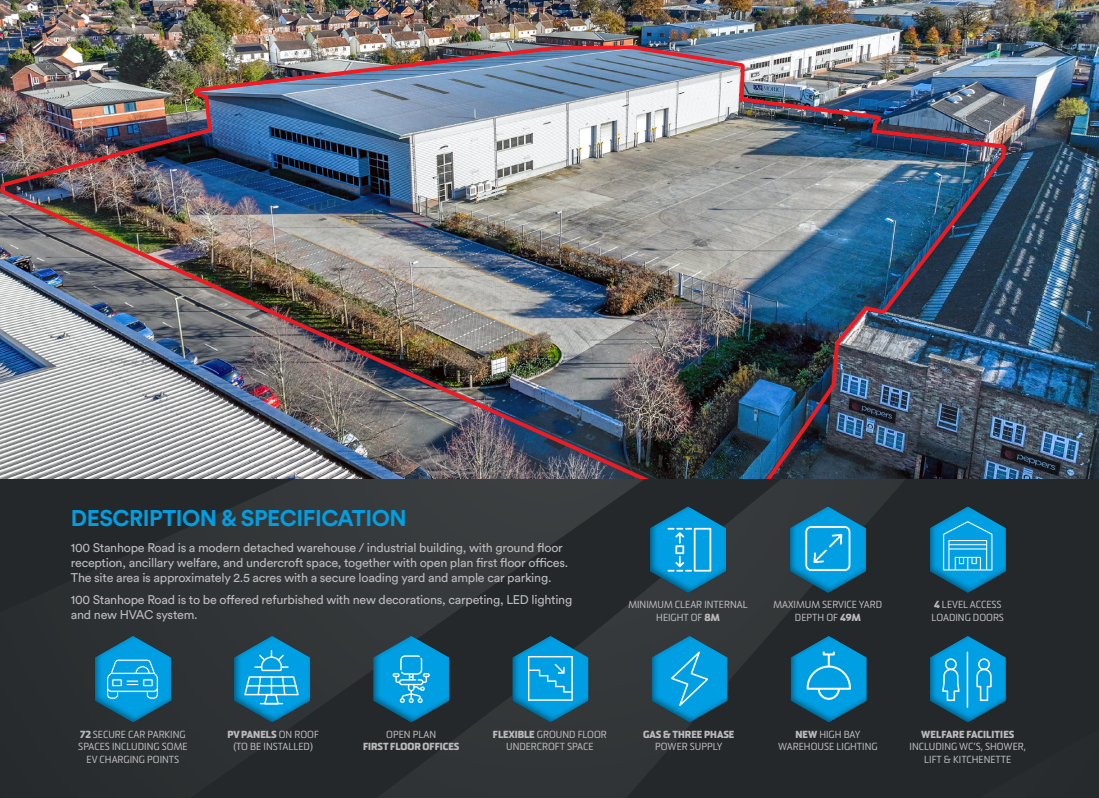
<style>
.page{position:relative;width:1099px;height:798px;background:#fff}
.page>*{position:absolute;margin:0;border:0;box-sizing:border-box;transform-origin:0 0}
.t1{font:700 22.5px "Circular Pro";letter-spacing:-.02em;color:#009fe3}
.t2{font:12.5px/15px "Circular Pro";letter-spacing:-.02em;color:#bbb9bb}
.t3{font:10px/12.5px "Sommet";color:#bbb9bb;text-align:center}
.t4{font:800 10px "Sommet";color:#bbb9bb}
.s1{font-weight:800}
</style>
<div class="page">
<svg style="left:0;top:478px;width:1098px;height:319px;background:#2b2e30"></svg>
<img style="left:0;top:0;width:1098px;height:478px">
<img style="left:0;top:45px;width:1005px;height:433px">
<div style="left:649px;top:495px;width:86px;height:108px;background:#000;opacity:.45"></div>
<svg style="left:650px;top:506px;width:76px;height:87px;background:#1a84b1"></svg>
<div style="left:789px;top:495px;width:86px;height:108px;background:#000;opacity:.45"></div>
<svg style="left:789px;top:506px;width:77px;height:87px;background:#1c85b1"></svg>
<div style="left:373px;top:624px;width:86px;height:108px;background:#000;opacity:.45"></div>
<svg style="left:373px;top:635px;width:76px;height:87px;background:#1883b1"></svg>
<div style="left:512px;top:624px;width:86px;height:108px;background:#000;opacity:.45"></div>
<svg style="left:512px;top:635px;width:76px;height:87px;background:#1984b2"></svg>
<div style="left:790px;top:624px;width:86px;height:108px;background:#24282a"></div>
<div style="left:94px;top:624px;width:87px;height:108px;background:#2d3133"></div>
<svg style="left:95px;top:636px;width:76px;height:86px"></svg>
<div style="left:233px;top:624px;width:87px;height:108px;background:#000;opacity:.45"></div>
<svg style="left:234px;top:635px;width:76px;height:87px;background:#2087b3"></svg>
<div style="left:929px;top:624px;width:86px;height:108px;background:#24282a"></div>
<svg style="left:930px;top:636px;width:75px;height:86px"></svg>
<div style="left:651px;top:624px;width:86px;height:108px;background:#000;opacity:.45"></div>
<svg style="left:651px;top:635px;width:76px;height:87px;background:#1583b2"></svg>
<div style="left:929px;top:495px;width:86px;height:108px;background:#24282a"></div>
<svg style="left:930px;top:506px;width:75px;height:87px"></svg>
<svg style="left:790px;top:636px;width:76px;height:86px"></svg>
<h1 class="t1" style="left:71px;top:502px;width:337px">DESCRIPTION &amp; SPECIFICATION</h1>
<p class="t2" style="left:71px;top:539px;width:499px">100 Stanhope Road is a modern detached warehouse / industrial building, with ground floor reception, ancillary welfare, and undercroft space, together with open plan first floor offices.<br>The site area is approximately 2.5 acres with a secure loading yard and ample car parking.</p>
<p class="t2" style="left:71px;top:591px;width:503px">100 Stanhope Road is to be offered refurbished with new decorations, carpeting, LED lighting and new HVAC system.</p>
<p class="t3" style="left:628px;top:598px;width:121px">MINIMUM CLEAR INTERNAL<br>HEIGHT OF <span class="s1">8M</span></p>
<p class="t3" style="left:773px;top:598px;width:110px">MAXIMUM SERVICE YARD<br>DEPTH OF <span class="s1">49M</span></p>
<p class="t3" style="left:931px;top:598px;width:74px;text-align:left"><span class="s1">4</span> LEVEL ACCESS<br>LOADING DOORS</p>
<p class="t3" style="left:78px;top:727px;width:111px"><span class="s1">72</span> SECURE CAR PARKING<br>SPACES INCLUDING SOME<br>EV CHARGING POINTS</p>
<p class="t3" style="left:778px;top:727px;width:101px"><span class="s1">NEW</span> HIGH BAY<br>WAREHOUSE LIGHTING</p>
<p class="t4" style="left:921px;top:727px;width:95px">WELFARE FACILITIES</p>
<p class="t3" style="left:493px;top:727px;width:115px"><span class="s1">FLEXIBLE</span> GROUND FLOOR<br>UNDERCROFT SPACE</p>
<p class="t4" style="left:643px;top:727px;width:93px">GAS &amp; THREE PHASE</p>
<p class="t3" style="left:655px;top:740px;width:69px">POWER SUPPLY</p>
<p class="t3" style="left:227px;top:727px;width:93px"><span class="s1">PV PANELS</span> ON ROOF (TO BE INSTALLED)</p>
<p class="t3" style="left:386px;top:727px;width:51px">OPEN PLAN</p>
<p class="t4" style="left:363px;top:740px;width:98px">FIRST FLOOR OFFICES</p>
<p class="t3" style="left:909px;top:740px;width:118px">INCLUDING WC’S, SHOWER,<br>LIFT &amp; KITCHENETTE</p>
</div>
